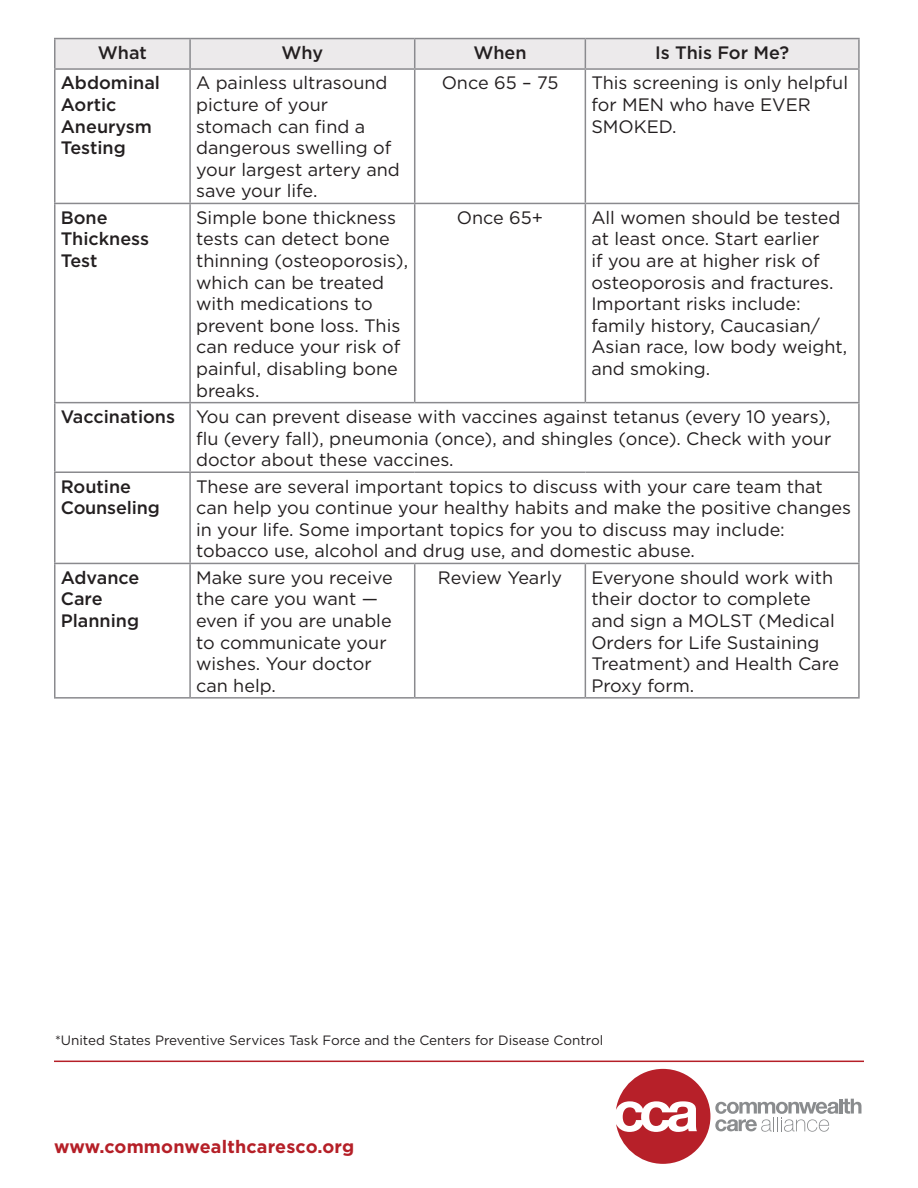
<style>
.page{position:relative;width:918px;height:1188px;background:#fff}
.page>*{position:absolute;margin:0;border:0;box-sizing:border-box;transform-origin:0 0}
.graph_copy{font:18px/21.6px "Gotham";color:#231f20}
.graph_copy-2{font:500 18px/21.6px "Gotham";color:#231f20}
.t1{font:700 18px "Gotham";letter-spacing:.01em;color:#b51f27}
.body_copy{font:13.5px "Gotham";color:#231f20}
</style>
<div class="page">
<hr style="left:54px;top:1061px;width:810px;height:1px;background:#b51f27">
<hr style="left:54px;top:39px;width:2px;height:29px;background:#8a8a8e">
<hr style="left:54px;top:38px;width:136px;height:1px;background:#8a8a8e">
<hr style="left:190px;top:38px;width:225px;height:1px;background:#8a8a8e">
<hr style="left:415px;top:38px;width:170px;height:1px;background:#8a8a8e">
<hr style="left:585px;top:38px;width:275px;height:1px;background:#8a8a8e">
<div style="left:55px;top:39px;width:803px;height:29px;background:#eceaeb"></div>
<hr style="left:858px;top:39px;width:2px;height:29px;background:#8a8a8e">
<hr style="left:54px;top:70px;width:2px;height:133px;background:#8a8a8e">
<hr style="left:54px;top:204px;width:2px;height:198px;background:#8a8a8e">
<hr style="left:54px;top:403px;width:2px;height:68px;background:#8a8a8e">
<hr style="left:54px;top:473px;width:2px;height:90px;background:#8a8a8e">
<hr style="left:54px;top:564px;width:2px;height:133px;background:#8a8a8e">
<hr style="left:54px;top:68px;width:136px;height:2px;background:#8a8a8e">
<hr style="left:190px;top:68px;width:225px;height:2px;background:#8a8a8e">
<hr style="left:415px;top:68px;width:170px;height:2px;background:#8a8a8e">
<hr style="left:585px;top:68px;width:275px;height:2px;background:#8a8a8e">
<hr style="left:189px;top:70px;width:2px;height:133px;background:#8a8a8e">
<hr style="left:414px;top:70px;width:1px;height:133px;background:#8a8a8e">
<hr style="left:585px;top:70px;width:1px;height:133px;background:#8a8a8e">
<hr style="left:858px;top:70px;width:2px;height:133px;background:#8a8a8e">
<hr style="left:189px;top:204px;width:2px;height:198px;background:#8a8a8e">
<hr style="left:414px;top:204px;width:1px;height:198px;background:#8a8a8e">
<hr style="left:585px;top:204px;width:1px;height:198px;background:#8a8a8e">
<hr style="left:858px;top:204px;width:2px;height:198px;background:#8a8a8e">
<hr style="left:189px;top:403px;width:2px;height:68px;background:#8a8a8e">
<hr style="left:858px;top:403px;width:2px;height:68px;background:#8a8a8e">
<hr style="left:189px;top:473px;width:2px;height:90px;background:#8a8a8e">
<hr style="left:858px;top:473px;width:2px;height:90px;background:#8a8a8e">
<hr style="left:189px;top:564px;width:2px;height:133px;background:#8a8a8e">
<hr style="left:414px;top:564px;width:1px;height:133px;background:#8a8a8e">
<hr style="left:585px;top:564px;width:1px;height:133px;background:#8a8a8e">
<hr style="left:858px;top:564px;width:2px;height:133px;background:#8a8a8e">
<hr style="left:54px;top:203px;width:136px;height:1px;background:#8a8a8e">
<hr style="left:190px;top:203px;width:225px;height:1px;background:#8a8a8e">
<hr style="left:415px;top:203px;width:170px;height:1px;background:#8a8a8e">
<hr style="left:585px;top:203px;width:275px;height:1px;background:#8a8a8e">
<hr style="left:54px;top:402px;width:136px;height:1px;background:#8a8a8e">
<hr style="left:190px;top:402px;width:225px;height:1px;background:#8a8a8e">
<hr style="left:415px;top:402px;width:170px;height:1px;background:#8a8a8e">
<hr style="left:585px;top:402px;width:275px;height:1px;background:#8a8a8e">
<hr style="left:54px;top:471px;width:136px;height:2px;background:#8a8a8e">
<hr style="left:190px;top:471px;width:225px;height:2px;background:#8a8a8e">
<hr style="left:415px;top:471px;width:170px;height:2px;background:#8a8a8e">
<hr style="left:585px;top:471px;width:275px;height:2px;background:#8a8a8e">
<hr style="left:54px;top:563px;width:136px;height:1px;background:#8a8a8e">
<hr style="left:190px;top:563px;width:225px;height:1px;background:#8a8a8e">
<hr style="left:415px;top:563px;width:170px;height:1px;background:#8a8a8e">
<hr style="left:585px;top:563px;width:275px;height:1px;background:#8a8a8e">
<hr style="left:54px;top:697px;width:136px;height:2px;background:#8a8a8e">
<hr style="left:190px;top:697px;width:225px;height:2px;background:#8a8a8e">
<hr style="left:415px;top:697px;width:170px;height:2px;background:#8a8a8e">
<hr style="left:585px;top:697px;width:275px;height:2px;background:#8a8a8e">
<svg style="left:616px;top:1069px;width:245px;height:95px"></svg>
<p class="graph_copy-2" style="left:98px;top:42px;width:50px">What</p>
<p class="graph_copy-2" style="left:282px;top:42px;width:43px">Why</p>
<p class="graph_copy-2" style="left:473px;top:42px;width:55px">When</p>
<p class="graph_copy-2" style="left:655px;top:42px;width:136px">Is This For Me?</p>
<p class="graph_copy-2" style="left:61px;top:72px;width:101px">Abdominal<br>Aortic<br>Aneurysm<br>Testing</p>
<p class="graph_copy" style="left:196px;top:72px;width:205px">A painless ultrasound picture of your stomach can find a dangerous swelling of your largest artery and save your life.</p>
<p class="graph_copy" style="left:442px;top:72px;width:118px">Once 65 – 75</p>
<p class="graph_copy" style="left:591px;top:72px;width:258px">This screening is only helpful for MEN who have EVER<br>SMOKED.</p>
<p class="graph_copy-2" style="left:61px;top:207px;width:90px">Bone<br>Thickness<br>Test</p>
<p class="graph_copy" style="left:196px;top:207px;width:214px">Simple bone thickness tests can detect bone thinning (osteoporosis), which can be treated with medications to prevent bone loss. This can reduce your risk of painful, disabling bone breaks.</p>
<p class="graph_copy" style="left:457px;top:207px;width:88px">Once 65+</p>
<p class="graph_copy" style="left:591px;top:207px;width:257px">All women should be tested at least once. Start earlier<br>if you are at higher risk of osteoporosis and fractures.<br>Important risks include: family history, Caucasian/<br>Asian race, low body weight, and smoking.</p>
<p class="graph_copy-2" style="left:61px;top:406px;width:116px">Vaccinations</p>
<p class="graph_copy" style="left:196px;top:406px;width:637px;text-align:justify">You can prevent disease with vaccines against tetanus (every 10 years), flu (every fall), pneumonia (once), and shingles (once). Check with your doctor about these vaccines.</p>
<p class="graph_copy-2" style="left:61px;top:475px;width:101px">Routine<br>Counseling</p>
<p class="graph_copy" style="left:196px;top:475px;width:657px">These are several important topics to discuss with your care team that can help you continue your healthy habits and make the positive changes in your life. Some important topics for you to discuss may include: tobacco use, alcohol and drug use, and domestic abuse.</p>
<p class="graph_copy-2" style="left:61px;top:567px;width:80px">Advance<br>Care<br>Planning</p>
<p class="graph_copy" style="left:196px;top:567px;width:198px">Make sure you receive the care you want — even if you are unable to communicate your wishes. Your doctor can help.</p>
<p class="graph_copy" style="left:438px;top:567px;width:126px">Review Yearly</p>
<p class="graph_copy" style="left:591px;top:567px;width:249px">Everyone should work with their doctor to complete and sign a MOLST (Medical<br>Orders for Life Sustaining<br>Treatment) and Health Care<br>Proxy form.</p>
<p class="body_copy" style="left:55px;top:1032px;width:550px">*United States Preventive Services Task Force and the Centers for Disease Control</p>
<p class="t1" style="left:54px;top:1135px;width:302px">www.commonwealthcaresco.org</p>
</div>
